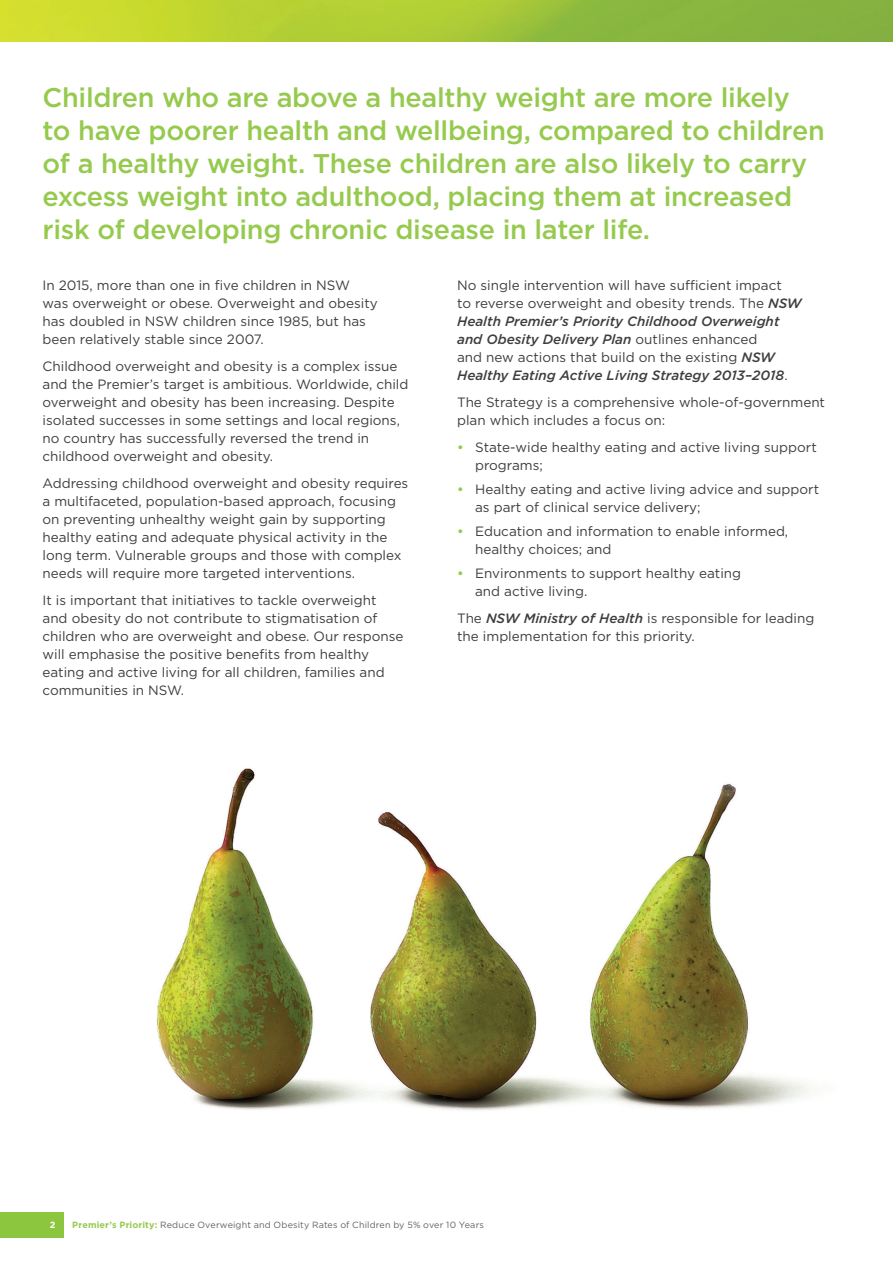
<style>
.page{position:relative;width:893px;height:1263px;background:#fff}
.page>*{position:absolute;margin:0;border:0;box-sizing:border-box;transform-origin:0 0}
.Paragraph_Style_1{font:500 27px/33px "Gotham";letter-spacing:-.01em;color:#96ca4e}
.Body_Copy{font:13.5px/18px "Gotham";color:#3e3e3f}
.Body_Copy_before_Bul{font:13.5px/18px "Gotham";color:#3e3e3f}
.t1{font:9px "Gotham";letter-spacing:.015em;color:#636366}
._4__Page_footer___nu{font:700 9px "Gotham";color:#fff}
.s1{font-weight:500;font-style:italic}
.s2{font-weight:500;color:#96ca4e}
.s3{font-weight:700;color:#96ca4e}
</style>
<div class="page">
<img style="left:0;top:0;width:893px;height:42px">
<div style="left:0;top:1212px;width:64px;height:25px;background:#8bc63e"></div>
<hr style="left:892px;top:85px;width:1px;height:233px;background:#8bc63e">
<img style="left:156px;top:768px;width:655px;height:343px">
<p class="Paragraph_Style_1" style="left:43px;top:80px;width:784px">Children who are above a healthy weight are more likely to have poorer health and wellbeing, compared to children of a healthy weight. These children are also likely to carry excess weight into adulthood, placing them at increased risk of developing chronic disease in later life.</p>
<p class="Body_Copy" style="left:43px;top:276px;width:337px">In 2015, more than one in five children in NSW was overweight or obese. Overweight and obesity has doubled in NSW children since 1985, but has been relatively stable since 2007.</p>
<p class="Body_Copy" style="left:43px;top:357px;width:367px">Childhood overweight and obesity is a complex issue and the Premier’s target is ambitious. Worldwide, child overweight and obesity has been increasing. Despite isolated successes in some settings and local regions, no country has successfully reversed the trend in childhood overweight and obesity.</p>
<p class="Body_Copy" style="left:43px;top:474px;width:367px">Addressing childhood overweight and obesity requires a multifaceted, population-based approach, focusing on preventing unhealthy weight gain by supporting healthy eating and adequate physical activity in the long term. Vulnerable groups and those with complex needs will require more targeted interventions.</p>
<p class="Body_Copy" style="left:43px;top:591px;width:362px">It is important that initiatives to tackle overweight and obesity do not contribute to stigmatisation of children who are overweight and obese. Our response will emphasise the positive benefits from healthy eating and active living for all children, families and communities in NSW.</p>
<p class="Body_Copy" style="left:457px;top:276px;width:346px">No single intervention will have sufficient impact<br>to reverse overweight and obesity trends. The <span class="s1">NSW Health Premier’s Priority Childhood Overweight and Obesity Delivery Plan</span> outlines enhanced<br>and new actions that build on the existing <span class="s1">NSW Healthy Eating Active Living Strategy 2013–2018</span>.</p>
<p class="Body_Copy_before_Bul" style="left:457px;top:393px;width:369px">The Strategy is a comprehensive whole-of-government plan which includes a focus on:</p>
<p class="Body_Copy" style="left:475px;top:438px;width:343px;text-indent:-18px"><span class="s2">•</span> State-wide healthy eating and active living support programs;</p>
<p class="Body_Copy" style="left:475px;top:480px;width:345px;text-indent:-18px"><span class="s2">•</span> Healthy eating and active living advice and support as part of clinical service delivery;</p>
<p class="Body_Copy" style="left:475px;top:522px;width:315px;text-indent:-18px"><span class="s2">•</span> Education and information to enable informed, healthy choices; and</p>
<p class="Body_Copy" style="left:475px;top:564px;width:268px;text-indent:-18px"><span class="s2">•</span> Environments to support healthy eating and active living.</p>
<p class="Body_Copy" style="left:457px;top:609px;width:359px">The <span class="s1">NSW Ministry of Health</span> is responsible for leading the implementation for this priority.</p>
<p class="_4__Page_footer___nu" style="left:50px;top:1219px;width:7px">2</p>
<p class="t1" style="left:72px;top:1220px;width:413px"><span class="s3">Premier’s Priority:</span> Reduce Overweight and Obesity Rates of Children by 5% over 10 Years</p>
</div>
